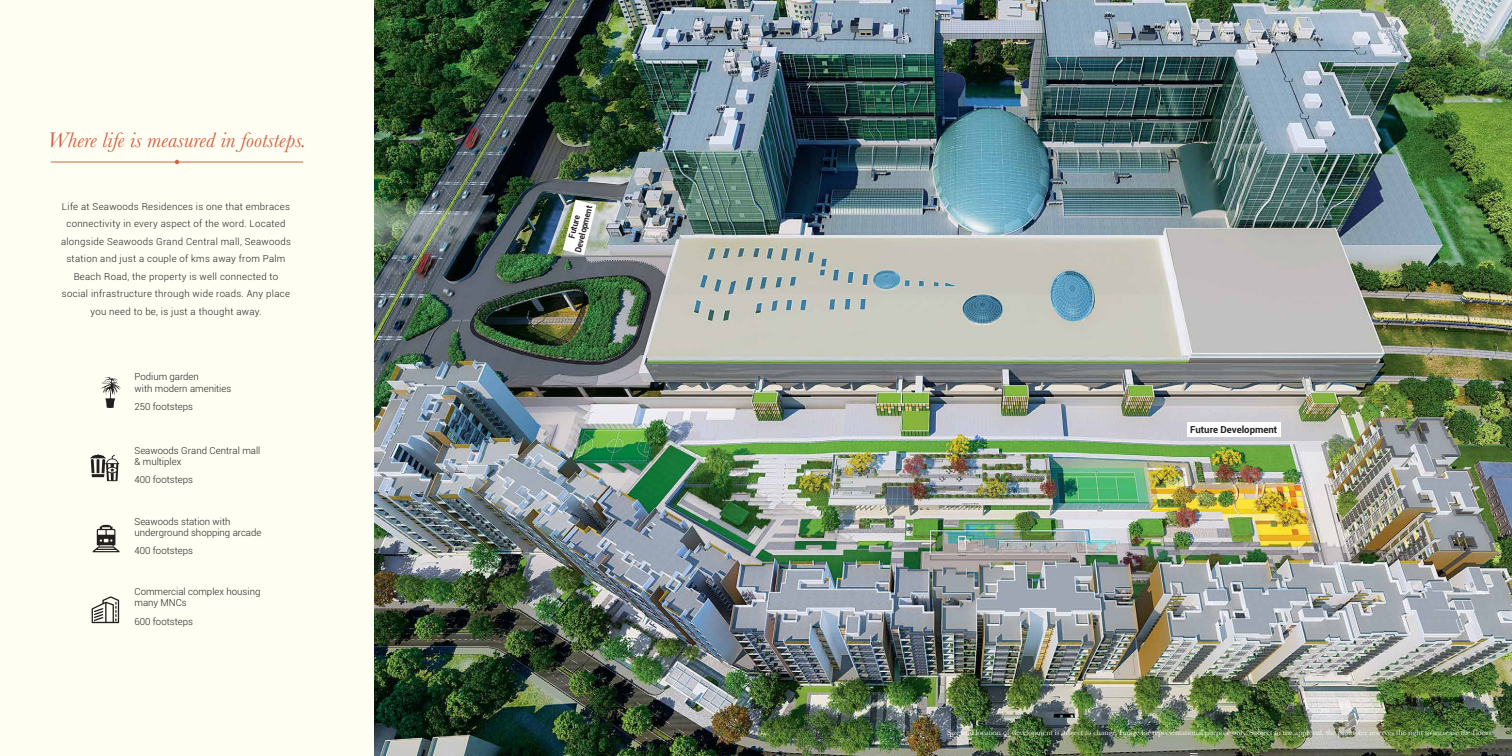
<style>
.page{position:relative;width:1512px;height:756px;background:#fffef2}
.page>*{position:absolute;margin:0;border:0;box-sizing:border-box;transform-origin:0 0}
.t1{font:italic 21.88px "Baskerville";color:#d46245}
.t2{font:300 9.62px/17.5px "Roboto";letter-spacing:.03em;color:#231f20;text-align:center}
.t3{font:300 9.62px/11.5px "Roboto";color:#231f20}
.t4{font:700 9.62px "Roboto";color:#231f20}
.t5{font:700 8.66px/9.6px "Roboto";color:#231f20;text-align:center;scale:.94 1}
.t6{font:7.88px "Baskerville";color:#fff}
</style>
<div class="page">
<img style="left:374px;top:0;width:1138px;height:756px">
<hr style="left:51px;top:162px;width:252px;height:1px;background:#d46245">
<svg style="left:175px;top:160px;width:4px;height:4px"></svg>
<svg style="left:92px;top:596px;width:27px;height:27px"></svg>
<svg style="left:93px;top:525px;width:27px;height:27px"></svg>
<svg style="left:90px;top:454px;width:29px;height:27px"></svg>
<svg style="left:101px;top:377px;width:20px;height:31px"></svg>
<div style="left:1187px;top:422px;width:94px;height:15px;background:#fff"></div>
<svg style="left:563px;top:200px;width:33px;height:55px"></svg>
<h1 class="t1" style="left:47px;top:132px;width:261px">W ms ief i lereh . spe t s toofniderusae</h1>
<p class="t2" style="left:61px;top:198px;width:231px">Life at Seawoods Residences is one that embraces connectivity in every aspect of the word. Located alongside Seawoods Grand Central mall, Seawoods station and just a couple of kms away from Palm Beach Road, the property is well connected to social infrastructure through wide roads. Any place you need to be, is just a thought away.</p>
<p class="t3" style="left:135px;top:371px;width:98px;line-height:12.4px">Podium garden<br>with modern amenities</p>
<p class="t3" style="left:135px;top:401px;width:60px">250 footsteps</p>
<p class="t3" style="left:135px;top:445px;width:127px">Seawoods Grand Central mall &amp; multiplex</p>
<p class="t3" style="left:135px;top:475px;width:60px">400 footsteps</p>
<p class="t3" style="left:135px;top:516px;width:128px">Seawoods station with underground shopping arcade</p>
<p class="t3" style="left:135px;top:545px;width:60px">400 footsteps</p>
<p class="t3" style="left:135px;top:586px;width:127px">Commercial complex housing many MNCs</p>
<p class="t3" style="left:135px;top:616px;width:60px">600 footsteps</p>
<p class="t5" style="left:564px;top:249px;width:53px;rotate:-76deg">Future<br>Development</p>
<p class="t4" style="left:1190px;top:426px;width:89px">Future Development</p>
<p class="t6" style="left:947px;top:729px;width:548px">Size and location of development is subject to change. Image for representational purpose only. Subject to the approval, the promoter reserves the right to increase the f loors.</p>
</div>
